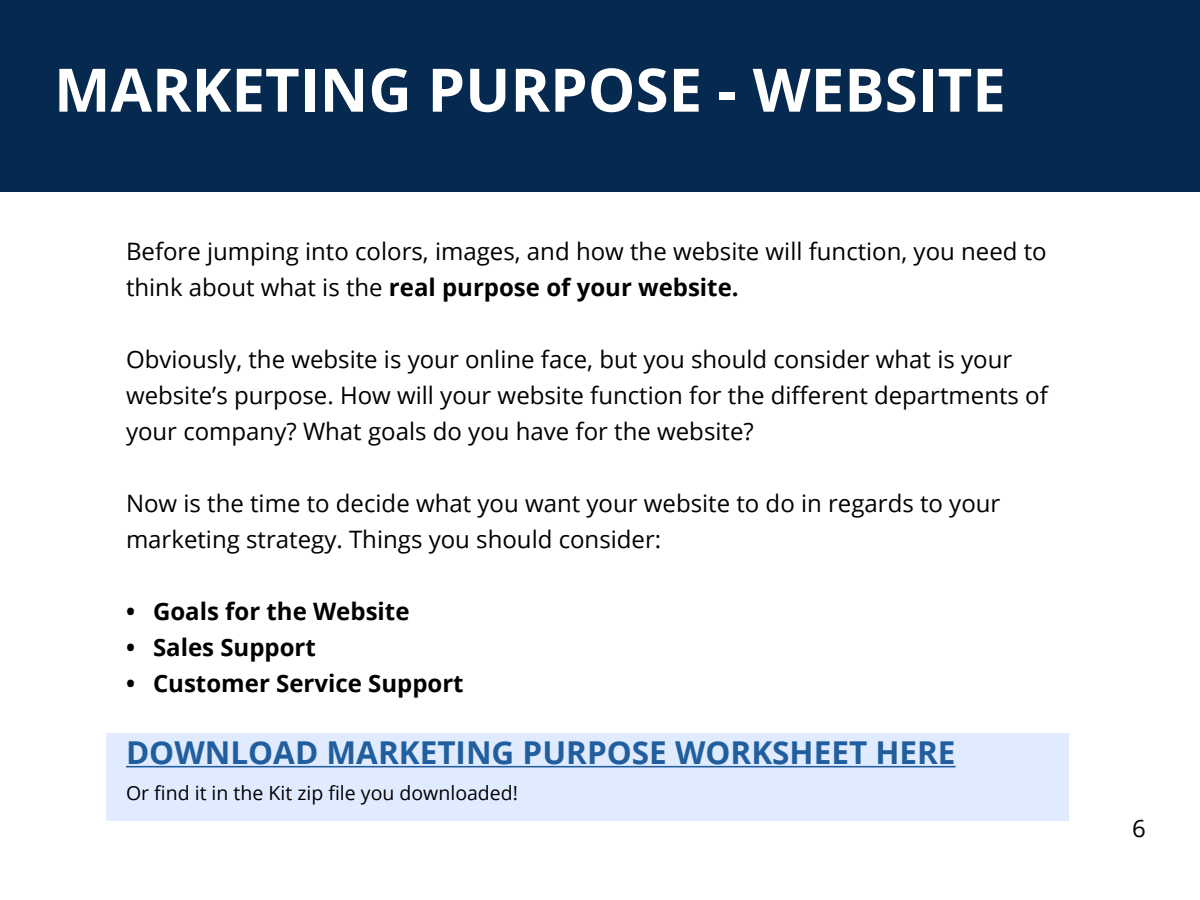
<style>
.page{position:relative;width:1200px;height:900px;background:#fff}
.page>*{position:absolute;margin:0;border:0;box-sizing:border-box;transform-origin:0 0}
.t1{font:700 60px "Open Sans";color:#fff}
.t2{font:700 31.5px "Open Sans";color:#215e9e}
.t3{font:24px/36px "Open Sans";color:#000}
.t4{font:700 24px "Open Sans";color:#000}
.t5{font:19.5px "Open Sans";color:#000}
.s1{font-weight:700}
</style>
<div class="page">
<div style="left:0;top:0;width:1200px;height:191px;background:#06294f"></div>
<div style="left:106px;top:733px;width:962px;height:88px;background:#e1ebff"></div>
<hr style="left:126px;top:766px;width:830px;height:1px;background:#215e9e">
<h1 class="t1" style="left:54px;top:48px;width:953px">MARKETING PURPOSE - WEBSITE</h1>
<p class="t3" style="left:126px;top:233px;width:922px">Before jumping into colors, images, and how the website will function, you need to think about what is the <span class="s1">real purpose of your website.</span></p>
<p class="t3" style="left:126px;top:341px;width:923px">Obviously, the website is your online face, but you should consider what is your website’s purpose. How will your website function for the different departments of your company? What goals do you have for the website?</p>
<p class="t3" style="left:126px;top:485px;width:876px">Now is the time to decide what you want your website to do in regards to your marketing strategy. Things you should consider:</p>
<p class="t4" style="left:126px;top:595px;width:285px">• Goals for the Website</p>
<p class="t4" style="left:126px;top:631px;width:191px">• Sales Support</p>
<p class="t4" style="left:126px;top:667px;width:339px">• Customer Service Support</p>
<h2 class="t2" style="left:126px;top:731px;width:831px">DOWNLOAD MARKETING PURPOSE WORKSHEET HERE</h2>
<p class="t5" style="left:126px;top:780px;width:394px">Or find it in the Kit zip file you downloaded!</p>
<p class="t3" style="left:1132px;top:810px;width:15px">6</p>
</div>
